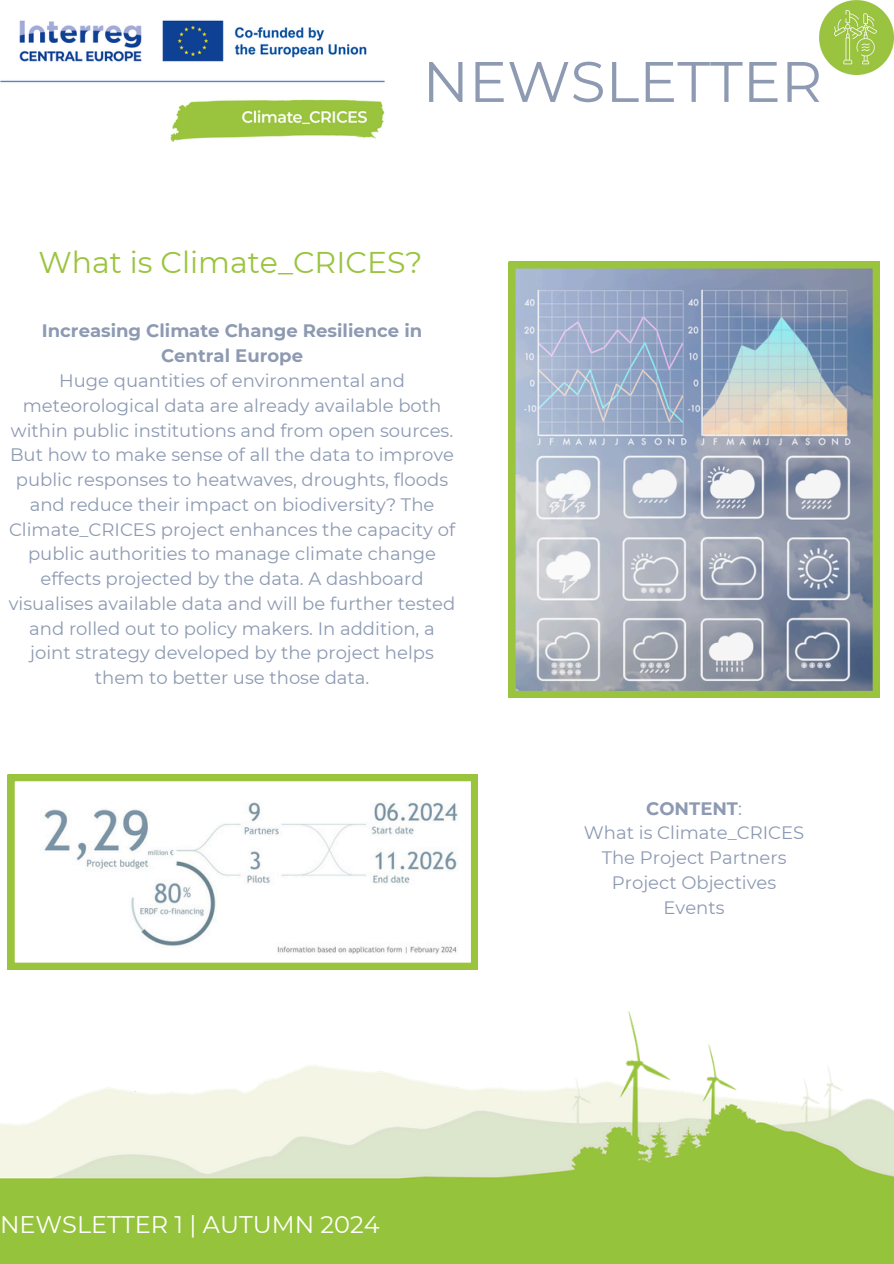
<style>
.page{position:relative;width:894px;height:1264px;background:#fff}
.page>*{position:absolute;margin:0;border:0;box-sizing:border-box;transform-origin:0 0}
.t1{font:57px "Montserrat";color:#8d9ab2}
.t2{font:30px "Montserrat";color:#9bc43e}
.t3{font:24px "Montserrat";color:#fff}
.t4{font:18px/24.8px "Montserrat";color:#8d9ab2;text-align:center}
.t5{font:700 18px/24.8px "Montserrat";color:#8d9ab2;text-align:center}
.s1{font-weight:400}
</style>
<div class="page">
<img style="left:0;top:20px;width:385px;height:122px">
<img style="left:819px;top:0;width:74px;height:74px">
<img style="left:0;top:1011px;width:893px;height:252px">
<svg style="left:508px;top:262px;width:371px;height:435px"></svg>
<svg style="left:8px;top:774px;width:469px;height:195px"></svg>
<p class="t1" style="left:422px;top:47px;width:401px">NEWSLETTER</p>
<h1 class="t2" style="left:38px;top:243px;width:385px">What is Climate_CRICES?</h1>
<h2 class="t5" style="left:42px;top:318px;width:381px">Increasing Climate Change Resilience in<br>Central Europe</h2>
<p class="t4" style="left:9px;top:368px;width:448px">Huge quantities of environmental and meteorological data are already available both within public institutions and from open sources.<br>But how to make sense of all the data to improve public responses to heatwaves, droughts, floods and reduce their impact on biodiversity? The Climate_CRICES project enhances the capacity of public authorities to manage climate change effects projected by the data. A dashboard visualises available data and will be further tested and rolled out to policy makers. In addition, a joint strategy developed by the project helps them to better use those data.</p>
<p class="t3" style="left:0;top:1209px;width:381px">NEWSLETTER 1 | AUTUMN 2024</p>
<p class="t5" style="left:646px;top:795px;width:97px">CONTENT<span class="s1">:</span></p>
<p class="t4" style="left:583px;top:820px;width:222px">What is Climate_CRICES</p>
<p class="t4" style="left:601px;top:845px;width:186px">The Project Partners</p>
<p class="t4" style="left:611px;top:870px;width:166px">Project Objectives</p>
<p class="t4" style="left:663px;top:894px;width:62px">Events</p>
</div>
